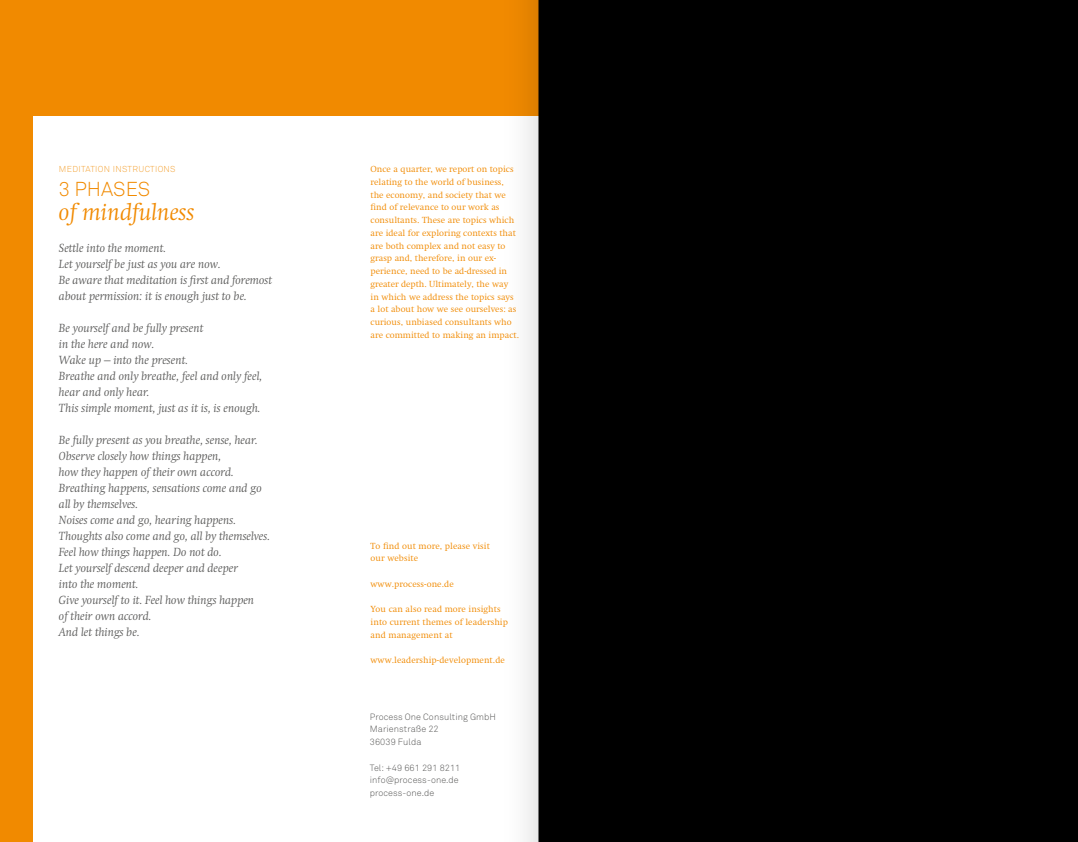
<style>
.page{position:relative;width:1078px;height:842px;background:#fff}
.page>*{position:absolute;margin:0;border:0;box-sizing:border-box;transform-origin:0 0}
.t1{font:italic 300 24px "Swift LT Pro";color:#f18a00}
.t2{font:300 20px "Akkurat";color:#f18a00}
.t3{font:italic 300 12px/16px "Swift LT Pro";color:#575756}
.t4{font:300 9px/12.8px "Swift LT Pro";letter-spacing:.005em;color:#f18a00}
.t5{font:300 9px/12.8px "Akkurat";letter-spacing:.01em;color:#575756}
.t6{font:300 8.6px "Akkurat";letter-spacing:.04em;color:#f4a233}
</style>
<div class="page">
<div style="left:0;top:0;width:1077px;height:842px;background:#000"></div>
<div style="left:0;top:0;width:538px;height:842px;background:#f18a00"></div>
<div style="left:33px;top:116px;width:506px;height:726px;background:#fff"></div>
<hr style="left:538px;top:0;width:1px;height:842px;background:#000">
<svg style="left:526px;top:1px;width:12px;height:840px"></svg>
<p class="t6" style="left:59px;top:164px;width:118px">MEDITATION INSTRUCTIONS</p>
<h2 class="t2" style="left:59px;top:177px;width:93px">3 PHASES</h2>
<h1 class="t1" style="left:59px;top:198px;width:137px">of mindfulness</h1>
<p class="t3" style="left:59px;top:240px;width:214px">Settle into the moment.<br>Let yourself be just as you are now.<br>Be aware that meditation is first and foremost about permission: it is enough just to be.</p>
<p class="t3" style="left:59px;top:320px;width:205px">Be yourself and be fully present<br>in the here and now.<br>Wake up – into the present.<br>Breathe and only breathe, feel and only feel, hear and only hear.<br>This simple moment, just as it is, is enough.</p>
<p class="t3" style="left:59px;top:432px;width:213px">Be fully present as you breathe, sense, hear.<br>Observe closely how things happen,<br>how they happen of their own accord.<br>Breathing happens, sensations come and go all by themselves.<br>Noises come and go, hearing happens.<br>Thoughts also come and go, all by themselves.<br>Feel how things happen. Do not do.<br>Let yourself descend deeper and deeper<br>into the moment.<br>Give yourself to it. Feel how things happen<br>of their own accord.<br>And let things be.</p>
<p class="t4" style="left:370px;top:163px;width:150px">Once a quarter, we report on topics relating to the world of business, the economy, and society that we find of relevance to our work as consultants. These are topics which are ideal for exploring contexts that are both complex and not easy to grasp and, therefore, in our ex&shy;perience, need to be ad-dressed in greater depth. Ultimately, the way<br>in which we address the topics says a lot about how we see ourselves: as curious, unbiased consultants who are committed to making an impact.</p>
<p class="t4" style="left:370px;top:539px;width:121px">To find out more, please visit our website</p>
<p class="t4" style="left:370px;top:577px;width:85px">www.process-one.de</p>
<p class="t4" style="left:370px;top:603px;width:139px">You can also read more insights into current themes of leadership and management at</p>
<p class="t4" style="left:370px;top:654px;width:136px">www.leadership-development.de</p>
<p class="t5" style="left:370px;top:710px;width:128px">Process One Consulting GmbH<br>Marienstraße 22<br>36039 Fulda</p>
<p class="t5" style="left:370px;top:761px;width:92px">Tel: +49 661 291 8211 info@process-one.de process-one.de</p>
</div>
